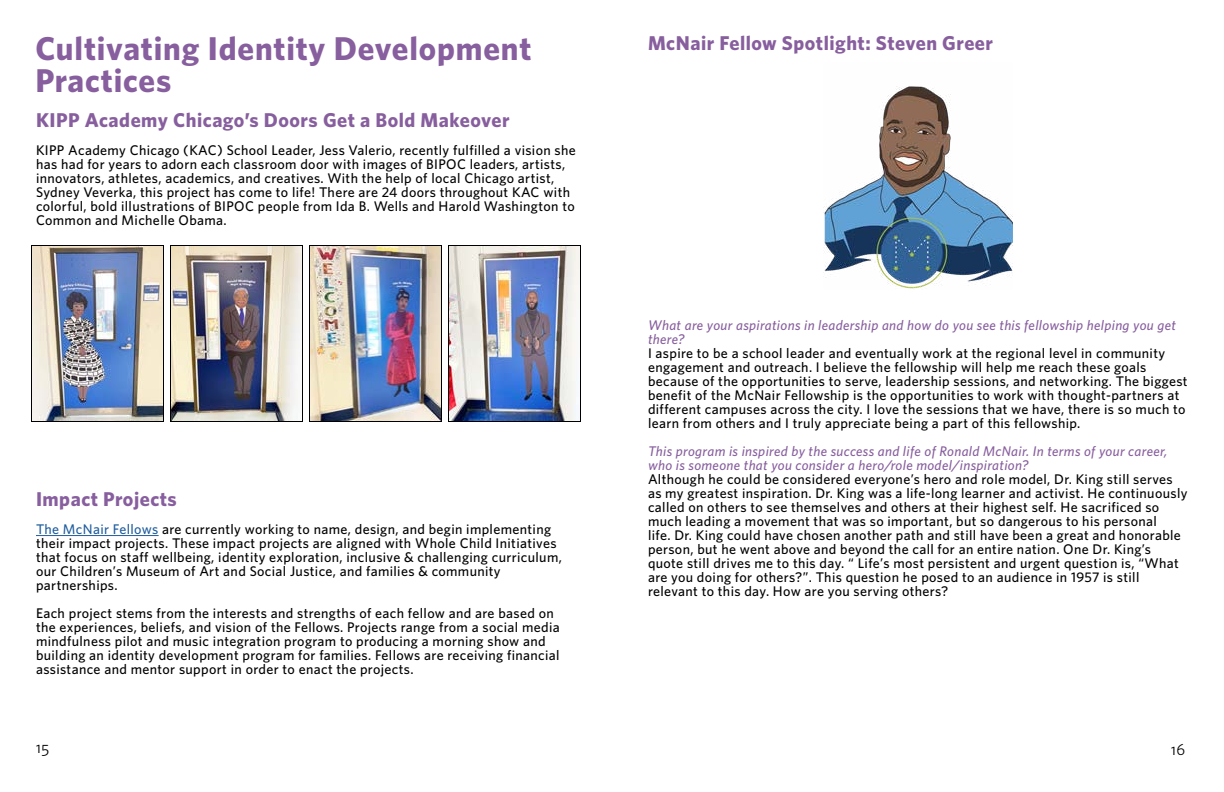
<style>
.page{position:relative;width:1224px;height:792px;background:#fff}
.page>*{position:absolute;margin:0;border:0;box-sizing:border-box;transform-origin:0 0}
.t1{font:700 33px/32px "Whitney";letter-spacing:.025em;color:#875e9e}
.t2{font:700 20px "Whitney";letter-spacing:.025em;color:#875e9e}
.t3{font:16px "Whitney Book SC";color:#000}
.t4{font:500 14px/14px "Whitney";letter-spacing:.025em;color:#000}
.t5{font:italic 500 14px/14px "Whitney";letter-spacing:.025em;color:#875e9e}
.s1{color:#215e9e}
</style>
<div class="page">
<img style="left:450px;top:247px;width:129px;height:173px">
<div style="left:448px;top:245px;width:133px;height:177px;border:1px solid #000"></div>
<img style="left:172px;top:247px;width:129px;height:173px">
<div style="left:170px;top:245px;width:133px;height:177px;border:1px solid #000"></div>
<img style="left:311px;top:247px;width:129px;height:173px">
<div style="left:309px;top:245px;width:133px;height:177px;border:1px solid #000"></div>
<img style="left:33px;top:247px;width:129px;height:173px">
<div style="left:31px;top:245px;width:133px;height:177px;border:1px solid #000"></div>
<hr style="left:36px;top:535px;width:123px;height:1px;background:#215e9e">
<img style="left:823px;top:86px;width:190px;height:203px">
<h1 class="t1" style="left:36px;top:31px;width:497px">Cultivating Identity Development<br>Practices</h1>
<h2 class="t2" style="left:36px;top:108px;width:475px">KIPP Academy Chicago’s Doors Get a Bold Makeover</h2>
<p class="t4" style="left:36px;top:143px;width:541px">KIPP Academy Chicago (KAC) School Leader, Jess Valerio, recently fulfilled a vision she has had for years to adorn each classroom door with images of BIPOC leaders, artists, innovators, athletes, academics, and creatives. With the help of local Chicago artist, Sydney Veverka, this project has come to life! There are 24 doors throughout KAC with colorful, bold illustrations of BIPOC people from Ida B. Wells and Harold Washington to Common and Michelle Obama.</p>
<h2 class="t2" style="left:36px;top:487px;width:142px">Impact Projects</h2>
<p class="t4" style="left:36px;top:521px;width:527px"><span class="s1">The McNair Fellows</span> are currently working to name, design, and begin implementing their impact projects. These impact projects are aligned with Whole Child Initiatives that focus on staff wellbeing, identity exploration, inclusive &amp; challenging curriculum, our Children’s Museum of Art and Social Justice, and families &amp; community partnerships.</p>
<p class="t4" style="left:36px;top:605px;width:525px">Each project stems from the interests and strengths of each fellow and are based on the experiences, beliefs, and vision of the Fellows. Projects range from a social media mindfulness pilot and music integration program to producing a morning show and building an identity development program for families. Fellows are receiving financial assistance and mentor support in order to enact the projects.</p>
<h2 class="t2" style="left:648px;top:31px;width:347px">McNair Fellow Spotlight: Steven Greer</h2>
<p class="t5" style="left:648px;top:318px;width:530px">What are your aspirations in leadership and how do you see this fellowship helping you get there?</p>
<p class="t4" style="left:648px;top:346px;width:541px">I aspire to be a school leader and eventually work at the regional level in community engagement and outreach. I believe the fellowship will help me reach these goals because of the opportunities to serve, leadership sessions, and networking. The biggest benefit of the McNair Fellowship is the opportunities to work with thought-partners at different campuses across the city. I love the sessions that we have, there is so much to learn from others and I truly appreciate being a part of this fellowship.</p>
<p class="t5" style="left:648px;top:444px;width:521px">This program is inspired by the success and life of Ronald McNair. In terms of your career, who is someone that you consider a hero/role model/inspiration?</p>
<p class="t4" style="left:648px;top:472px;width:541px">Although he could be considered everyone’s hero and role model, Dr. King still serves as my greatest inspiration. Dr. King was a life-long learner and activist. He continuously called on others to see themselves and others at their highest self. He sacrificed so much leading a movement that was so important, but so dangerous to his personal<br>life. Dr. King could have chosen another path and still have been a great and honorable person, but he went above and beyond the call for an entire nation. One Dr. King’s quote still drives me to this day. “ Life’s most persistent and urgent question is, “What are you doing for others?”. This question he posed to an audience in 1957 is still relevant to this day. How are you serving others?</p>
<p class="t3" style="left:36px;top:738px;width:15px">15</p>
<p class="t3" style="left:1171px;top:740px;width:15px">16</p>
</div>
